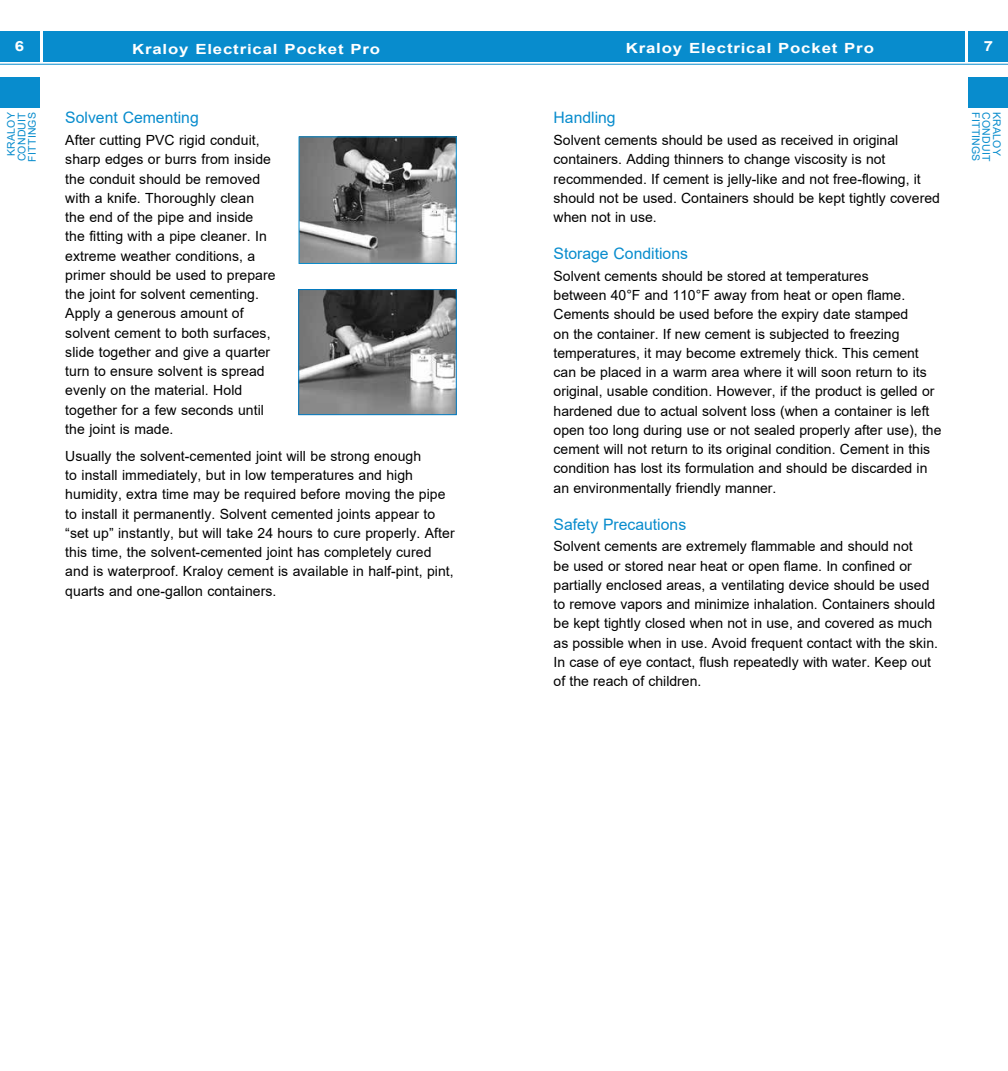
<style>
.page{position:relative;width:1008px;height:1071px;background:#fff}
.page>*{position:absolute;margin:0;border:0;box-sizing:border-box;transform-origin:0 0}
.t1{font:15.75px "Arial";color:#088ccd}
.t2{font:14px/19.2px "Arial";color:#000}
.t3{font:700 14px "Arial";letter-spacing:.05em;color:#fff;scale:1.2 1}
.t4{font:10.5px/10.5px "Arial";letter-spacing:.02em;color:#088ccd;text-align:center}
</style>
<div class="page">
<div style="left:969px;top:32px;width:39px;height:30px;background:#088ccd"></div>
<div style="left:0;top:32px;width:39px;height:30px;background:#088ccd"></div>
<hr style="left:0;top:64px;width:504px;height:1px;background:#088ccd">
<hr style="left:504px;top:64px;width:504px;height:1px;background:#088ccd">
<div style="left:504px;top:32px;width:461px;height:30px;background:#088ccd"></div>
<div style="left:43px;top:32px;width:461px;height:30px;background:#088ccd"></div>
<div style="left:969px;top:77px;width:39px;height:31px;background:#088ccd"></div>
<div style="left:0;top:77px;width:39px;height:31px;background:#088ccd"></div>
<img style="left:301px;top:138px;width:154px;height:124px">
<div style="left:299px;top:136px;width:158px;height:128px;border:1px solid #088ccd"></div>
<img style="left:300px;top:291px;width:155px;height:122px">
<div style="left:298px;top:289px;width:159px;height:126px;border:1px solid #007bc3"></div>
<p class="t3" style="left:15px;top:37px;width:9px">6</p>
<p class="t3" style="left:132px;top:39px;width:208px">Kraloy Electrical Pocket Pro</p>
<p class="t3" style="left:626px;top:38px;width:208px">Kraloy Electrical Pocket Pro</p>
<p class="t3" style="left:984px;top:37px;width:9px">7</p>
<p class="t4" style="left:6px;top:162px;width:51px;rotate:-90deg">KRALOY<br>CONDUIT<br>FITTINGS</p>
<p class="t1" style="left:65px;top:107px;width:135px">Solvent Cementing</p>
<p class="t2" style="left:65px;top:131px;width:212px">After cutting PVC rigid conduit, sharp edges or burrs from inside the conduit should be removed with a knife. Thoroughly clean the end of the pipe and inside the fitting with a pipe cleaner. In extreme weather conditions, a primer should be used to prepare the joint for solvent cementing.<br>Apply a generous amount of solvent cement to both surfaces, slide together and give a quarter turn to ensure solvent is spread evenly on the material. Hold together for a few seconds until the joint is made.</p>
<p class="t2" style="left:65px;top:446px;width:391px">Usually the solvent-cemented joint will be strong enough<br>to install immediately, but in low temperatures and high humidity, extra time may be required before moving the pipe to install it permanently. Solvent cemented joints appear to “set up” instantly, but will take 24 hours to cure properly. After this time, the solvent-cemented joint has completely cured and is waterproof. Kraloy cement is available in half-pint, pint, quarts and one-gallon containers.</p>
<p class="t1" style="left:554px;top:107px;width:64px">Handling</p>
<p class="t2" style="left:554px;top:131px;width:388px">Solvent cements should be used as received in original containers. Adding thinners to change viscosity is not recommended. If cement is jelly-like and not free-flowing, it should not be used. Containers should be kept tightly covered when not in use.</p>
<p class="t1" style="left:554px;top:243px;width:136px">Storage Conditions</p>
<p class="t2" style="left:554px;top:266px;width:389px">Solvent cements should be stored at temperatures<br>between 40°F and 110°F away from heat or open flame.<br>Cements should be used before the expiry date stamped<br>on the container. If new cement is subjected to freezing temperatures, it may become extremely thick. This cement can be placed in a warm area where it will soon return to its original, usable condition. However, if the product is gelled or hardened due to actual solvent loss (when a container is left open too long during use or not sealed properly after use), the cement will not return to its original condition. Cement in this condition has lost its formulation and should be discarded in an environmentally friendly manner.</p>
<p class="t1" style="left:554px;top:513px;width:134px">Safety Precautions</p>
<p class="t2" style="left:554px;top:537px;width:383px">Solvent cements are extremely flammable and should not<br>be used or stored near heat or open flame. In confined or partially enclosed areas, a ventilating device should be used to remove vapors and minimize inhalation. Containers should be kept tightly closed when not in use, and covered as much as possible when in use. Avoid frequent contact with the skin.<br>In case of eye contact, flush repeatedly with water. Keep out of the reach of children.</p>
<p class="t4" style="left:981px;top:112px;width:51px;rotate:90deg">FITTINGS</p>
<p class="t4" style="left:992px;top:112px;width:51px;rotate:90deg">CONDUIT</p>
<p class="t4" style="left:1002px;top:112px;width:45px;rotate:90deg">KRALOY</p>
</div>
